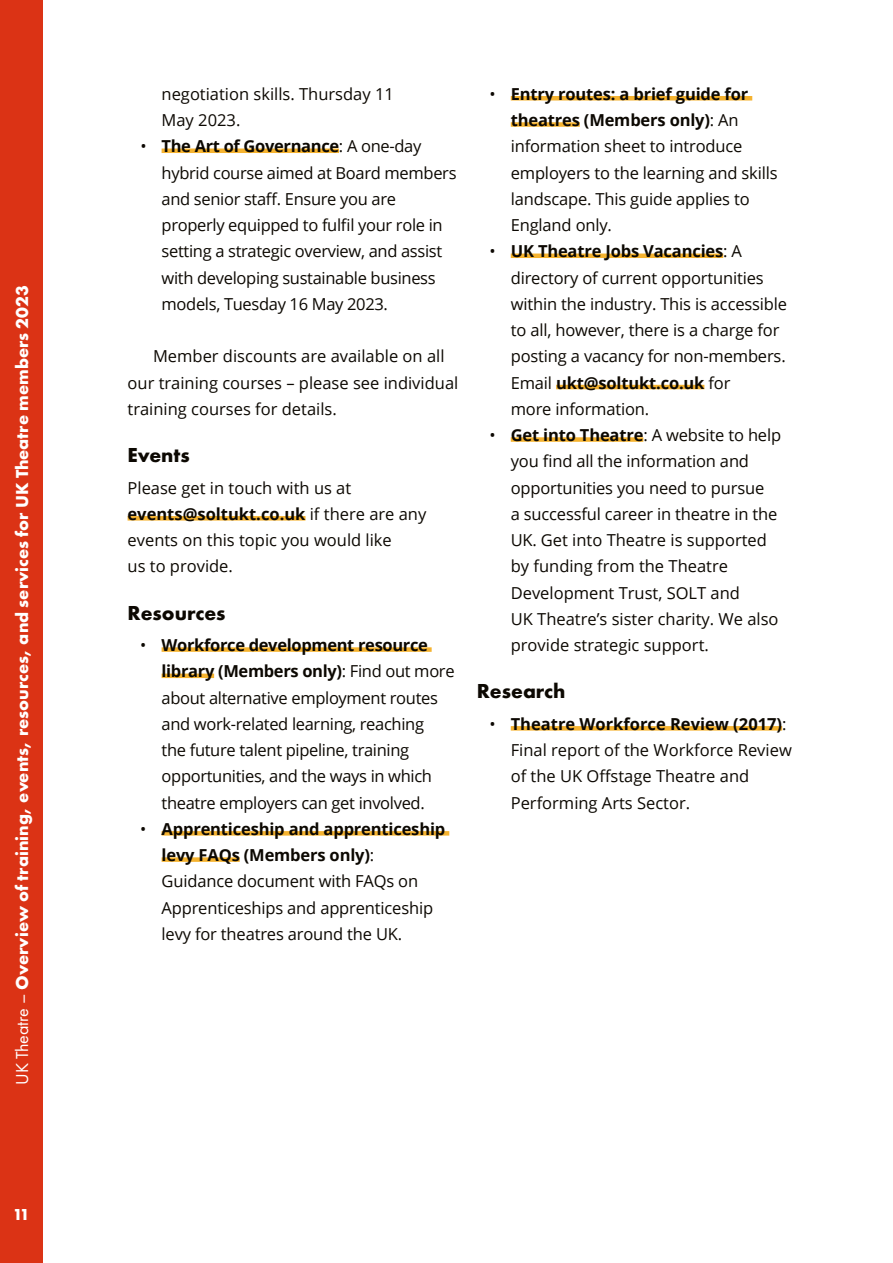
<style>
.page{position:relative;width:893px;height:1263px;background:#fff}
.page>*{position:absolute;margin:0;border:0;box-sizing:border-box;transform-origin:0 0}
.t1{font:700 21px "Futura PT";color:#0c0802}
.t2{font:700 18px "Futura PT";color:#fff}
.t3{font:16.5px/26.2px "Open Sans";letter-spacing:-.01em;color:#0c0802}
.t4{font:700 16.5px "Futura PT";color:#fff}
.s1{font-weight:400}
.s2{font-weight:700}
</style>
<div class="page">
<div style="left:0;top:0;width:43px;height:1263px;background:#db3315"></div>
<hr style="left:162px;top:149px;width:177px;height:4px;background:#f5b330">
<div style="left:128px;top:516px;width:177px;height:5px;background:#f5b330"></div>
<div style="left:162px;top:647px;width:270px;height:5px;background:#f5b330"></div>
<hr style="left:162px;top:674px;width:52px;height:4px;background:#f5b330">
<div style="left:162px;top:831px;width:287px;height:5px;background:#f5b330"></div>
<div style="left:162px;top:857px;width:78px;height:5px;background:#f5b330"></div>
<div style="left:511px;top:96px;width:241px;height:5px;background:#f5b330"></div>
<div style="left:511px;top:122px;width:69px;height:5px;background:#f5b330"></div>
<hr style="left:511px;top:254px;width:212px;height:4px;background:#f5b330">
<hr style="left:556px;top:385px;width:148px;height:4px;background:#f5b330">
<div style="left:511px;top:437px;width:132px;height:5px;background:#f5b330"></div>
<div style="left:511px;top:726px;width:271px;height:5px;background:#f5b330"></div>
<p class="t2" style="left:11px;top:1085px;width:801px;rotate:-90deg"><span class="s1">UK Theatre –</span> Overview of training, events, resources, and services for UK Theatre members 2023</p>
<p class="t4" style="left:13px;top:1204px;width:19px">11</p>
<p class="t3" style="left:162px;top:80px;width:234px">negotiation skills. Thursday 11<br>May 2023.</p>
<p class="t3" style="left:162px;top:133px;width:296px;text-indent:-21px">• <span class="s2">The Art of Governance</span>: A one-day hybrid course aimed at Board members and senior staff. Ensure you are properly equipped to fulfil your role in setting a strategic overview, and assist with developing sustainable business models, Tuesday 16 May 2023.</p>
<p class="t3" style="left:128px;top:343px;width:332px;text-indent:26px">Member discounts are available on all our training courses – please see individual training courses for details.</p>
<p class="t1" style="left:128px;top:441px;width:64px">Events</p>
<p class="t3" style="left:128px;top:474px;width:300px">Please get in touch with us at <span class="s2">events@soltukt.co.uk</span> if there are any events on this topic you would like<br>us to provide.</p>
<p class="t1" style="left:128px;top:599px;width:99px">Resources</p>
<p class="t3" style="left:162px;top:631px;width:295px;text-indent:-21px">• <span class="s2">Workforce development resource library (Members only)</span>: Find out more about alternative employment routes and work-related learning, reaching<br>the future talent pipeline, training opportunities, and the ways in which theatre employers can get involved.</p>
<p class="t3" style="left:162px;top:815px;width:285px;text-indent:-21px">• <span class="s2">Apprenticeship and apprenticeship levy FAQs (Members only)</span>:<br>Guidance document with FAQs on<br>Apprenticeships and apprenticeship levy for theatres around the UK.</p>
<p class="t3" style="left:511px;top:80px;width:268px;text-indent:-21px">• <span class="s2">Entry routes: a brief guide for theatres (Members only)</span>: An information sheet to introduce employers to the learning and skills landscape. This guide applies to<br>England only.</p>
<p class="t3" style="left:511px;top:238px;width:278px;text-indent:-21px">• <span class="s2">UK Theatre Jobs Vacancies</span>: A directory of current opportunities within the industry. This is accessible to all, however, there is a charge for posting a vacancy for non-members.<br>Email <span class="s2">ukt@soltukt.co.uk</span> for<br>more information.</p>
<p class="t3" style="left:511px;top:421px;width:272px;text-indent:-21px">• <span class="s2">Get into Theatre</span>: A website to help you find all the information and opportunities you need to pursue<br>a successful career in theatre in the<br>UK. Get into Theatre is supported by funding from the Theatre<br>Development Trust, SOLT and<br>UK Theatre’s sister charity. We also provide strategic support.</p>
<p class="t1" style="left:477px;top:678px;width:90px">Research</p>
<p class="t3" style="left:511px;top:710px;width:283px;text-indent:-21px">• <span class="s2">Theatre Workforce Review (2017)</span>:<br>Final report of the Workforce Review of the UK Offstage Theatre and<br>Performing Arts Sector.</p>
</div>
